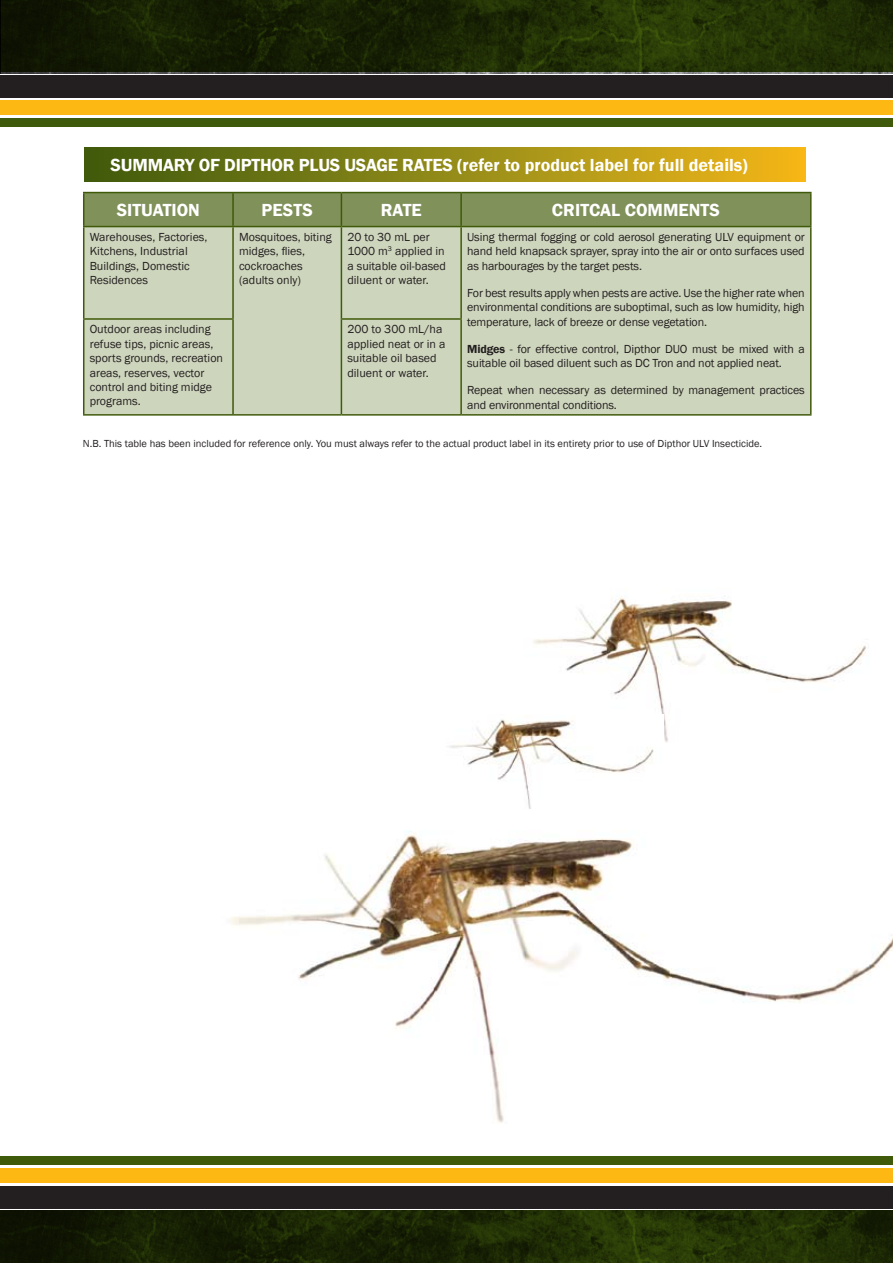
<style>
.page{position:relative;width:893px;height:1263px;background:#fff}
.page>*{position:absolute;margin:0;border:0;box-sizing:border-box;transform-origin:0 0}
.t1{font:600 18px "Franklin Gothic";color:#fff}
.t2{font:12px/14.4px "Franklin Gothic";color:#231f20}
.t3{font:10.5px "Franklin Gothic";color:#231f20}
.s1{font-weight:600}
</style>
<div class="page">
<hr style="left:0;top:75px;width:1px;height:121px;background:#001423">
<hr style="left:0;top:199px;width:1px;height:71px;background:#fdb813">
<div style="left:0;top:1168px;width:892px;height:15px;background:#fdb813"></div>
<div style="left:0;top:1157px;width:892px;height:8px;background:#405a0b"></div>
<div style="left:0;top:1186px;width:892px;height:22px;background:#231f20"></div>
<div style="left:84px;top:193px;width:725px;height:33px;background:#80915a"></div>
<div style="left:84px;top:227px;width:725px;height:187px;background:#cdd5bc"></div>
<hr style="left:83px;top:193px;width:1px;height:33px;background:#405a0b">
<hr style="left:83px;top:192px;width:150px;height:1px;background:#405a0b">
<hr style="left:232px;top:193px;width:2px;height:33px;background:#405a0b">
<hr style="left:233px;top:192px;width:108px;height:1px;background:#405a0b">
<hr style="left:340px;top:193px;width:2px;height:33px;background:#405a0b">
<hr style="left:341px;top:192px;width:120px;height:1px;background:#405a0b">
<hr style="left:460px;top:193px;width:1px;height:33px;background:#405a0b">
<hr style="left:461px;top:192px;width:350px;height:1px;background:#405a0b">
<hr style="left:809px;top:193px;width:2px;height:33px;background:#405a0b">
<hr style="left:83px;top:227px;width:1px;height:91px;background:#405a0b">
<hr style="left:83px;top:226px;width:150px;height:1px;background:#405a0b">
<hr style="left:232px;top:227px;width:2px;height:91px;background:#405a0b">
<hr style="left:233px;top:226px;width:108px;height:1px;background:#405a0b">
<hr style="left:340px;top:227px;width:2px;height:91px;background:#405a0b">
<hr style="left:341px;top:226px;width:120px;height:1px;background:#405a0b">
<hr style="left:460px;top:227px;width:1px;height:91px;background:#405a0b">
<hr style="left:461px;top:226px;width:350px;height:1px;background:#405a0b">
<hr style="left:809px;top:227px;width:2px;height:92px;background:#405a0b">
<hr style="left:809px;top:319px;width:2px;height:95px;background:#405a0b">
<hr style="left:83px;top:320px;width:1px;height:94px;background:#405a0b">
<hr style="left:83px;top:318px;width:151px;height:2px;background:#405a0b">
<hr style="left:232px;top:320px;width:2px;height:94px;background:#405a0b">
<hr style="left:340px;top:320px;width:2px;height:94px;background:#405a0b">
<hr style="left:340px;top:318px;width:121px;height:2px;background:#405a0b">
<hr style="left:460px;top:320px;width:1px;height:94px;background:#405a0b">
<hr style="left:83px;top:414px;width:150px;height:2px;background:#405a0b">
<hr style="left:233px;top:414px;width:108px;height:2px;background:#405a0b">
<hr style="left:341px;top:414px;width:120px;height:2px;background:#405a0b">
<hr style="left:461px;top:414px;width:350px;height:2px;background:#405a0b">
<div style="left:84px;top:148px;width:721px;height:34px;background:linear-gradient(to right,#3a5a10,#f1b91b)"></div>
<div style="left:0;top:100px;width:892px;height:15px;background:#fdb813"></div>
<div style="left:0;top:118px;width:892px;height:8px;background:#405a0b"></div>
<div style="left:0;top:75px;width:892px;height:23px;background:#231f20"></div>
<img style="left:230px;top:831px;width:662px;height:292px">
<img style="left:533px;top:596px;width:333px;height:146px">
<img style="left:449px;top:714px;width:214px;height:95px">
<img style="left:0;top:0;width:892px;height:73px">
<img style="left:0;top:1211px;width:892px;height:52px">
<h1 class="t1" style="left:111px;top:154px;width:638px">SUMMARY OF DIPTHOR PLUS USAGE RATES (REFER TO PRODUCT LABEL FOR FULL DETAILS)</h1>
<h1 class="t1" style="left:117px;top:199px;width:85px">SITUATION</h1>
<h1 class="t1" style="left:261px;top:199px;width:53px">PESTS</h1>
<h1 class="t1" style="left:380px;top:199px;width:42px">RATE</h1>
<h1 class="t1" style="left:551px;top:199px;width:169px">CRITCAL COMMENTS</h1>
<p class="t2" style="left:90px;top:230px;width:119px">Warehouses, Factories,<br>Kitchens, Industrial<br>Buildings, Domestic<br>Residences</p>
<p class="t2" style="left:239px;top:230px;width:94px">Mosquitoes, biting midges, flies, cockroaches (adults only)</p>
<p class="t2" style="left:347px;top:230px;width:100px">20 to 30 mL per<br>1000 m<sup>3</sup> applied in a suitable oil-based diluent or water.</p>
<p class="t2" style="left:467px;top:230px;width:339px;text-align:justify">Using thermal fogging or cold aerosol generating ULV equipment or hand held knapsack sprayer, spray into the air or onto surfaces used as harbourages by the target pests.</p>
<p class="t2" style="left:467px;top:286px;width:339px;text-align:justify">For best results apply when pests are active. Use the higher rate when environmental conditions are suboptimal, such as low humidity, high temperature, lack of breeze or dense vegetation.</p>
<p class="t2" style="left:467px;top:342px;width:339px"><span class="s1">MIDGES</span> - for effective control, Dipthor DUO must be mixed with a suitable oil based diluent such as DC Tron and not applied neat.</p>
<p class="t2" style="left:467px;top:383px;width:339px">Repeat when necessary as determined by management practices and environmental conditions.</p>
<p class="t2" style="left:90px;top:322px;width:135px">Outdoor areas including refuse tips, picnic areas, sports grounds, recreation areas, reserves, vector control and biting midge programs.</p>
<p class="t2" style="left:347px;top:322px;width:99px">200 to 300 mL/ha applied neat or in a suitable oil based diluent or water.</p>
<p class="t3" style="left:83px;top:436px;width:680px">N.B. This table has been included for reference only. You must always refer to the actual product label in its entirety prior to use of Dipthor ULV Insecticide.</p>
</div>
